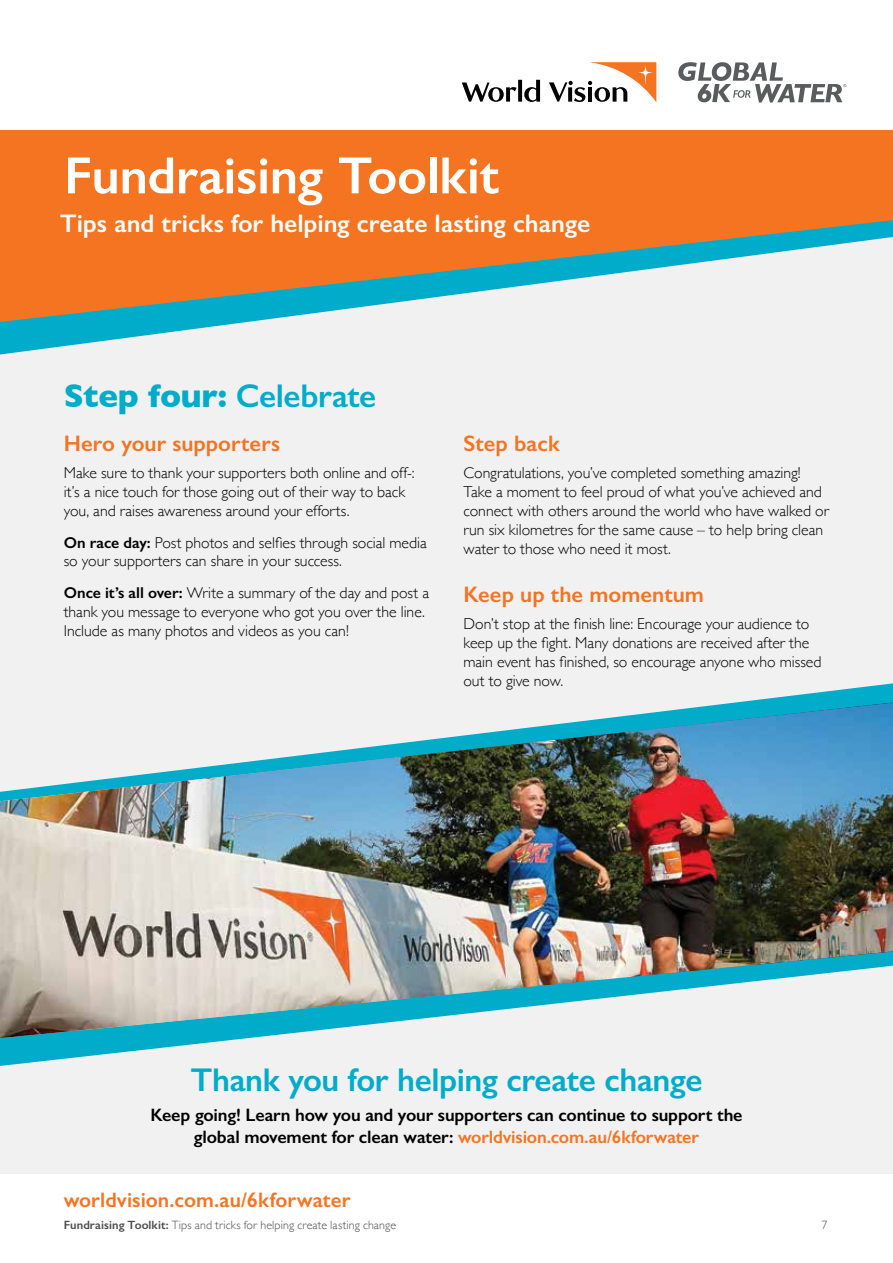
<style>
.page{position:relative;width:893px;height:1263px;background:#fff}
.page>*{position:absolute;margin:0;border:0;box-sizing:border-box;transform-origin:0 0}
.t1{font:600 52.5px "Gill Sans";letter-spacing:-.005em;color:#fff}
.t2{font:600 33px "Gill Sans";letter-spacing:-.015em;color:#00acca}
.t3{font:700 33px "Gill Sans";letter-spacing:-.01em;color:#00acca}
.t4{font:600 25.5px "Gill Sans";color:#fff}
.t5{font:600 22.5px "Gill Sans";color:#f47421}
.t6{font:600 21px "Gill Sans";color:#f47421}
.t7{font:600 18px/21.6px "Gill Sans";letter-spacing:-.01em;color:#000;text-align:center}
.t8{font:300 15.75px/18.9px "Gill Sans";color:#000}
.t9{font:300 12px "Gill Sans";letter-spacing:.01em;color:#4d4d4f}
.s1{font-weight:600}
.s2{color:#f47421}
</style>
<div class="page">
<div style="left:0;top:130px;width:893px;height:1044px;background:#f1f1f2"></div>
<svg style="left:0;top:323px;width:239px;height:32px"></svg>
<svg style="left:0;top:130px;width:893px;height:193px;fill:#f47421"></svg>
<svg style="left:462px;top:62px;width:194px;height:40px"></svg>
<svg style="left:678px;top:62px;width:168px;height:41px"></svg>
<svg style="left:0;top:683px;width:893px;height:383px"></svg>
<img style="left:0;top:702px;width:893px;height:336px">
<h1 class="t1" style="left:64px;top:144px;width:436px">Fundraising Toolkit</h1>
<h3 class="t4" style="left:60px;top:208px;width:532px">Tips and tricks for helping create lasting change</h3>
<h2 class="t3" style="left:64px;top:369px;width:314px">Step four: <span class="s1">Celebrate</span></h2>
<h3 class="t5" style="left:64px;top:429px;width:218px">Hero your supporters</h3>
<p class="t8" style="left:64px;top:463px;width:352px">Make sure to thank your supporters both online and off-: it’s a nice touch for those going out of their way to back you, and raises awareness around your efforts.</p>
<p class="t8" style="left:64px;top:532px;width:364px"><span class="s1">On race day:</span> Post photos and selfies through social media so your supporters can share in your success.</p>
<p class="t8" style="left:64px;top:583px;width:367px"><span class="s1">Once it’s all over:</span> Write a summary of the day and post a thank you message to everyone who got you over the line.<br>Include as many photos and videos as you can!</p>
<h3 class="t5" style="left:463px;top:429px;width:98px">Step back</h3>
<p class="t8" style="left:463px;top:463px;width:367px">Congratulations, you’ve completed something amazing!<br>Take a moment to feel proud of what you’ve achieved and connect with others around the world who have walked or run six kilometres for the same cause – to help bring clean water to those who need it most.</p>
<h3 class="t5" style="left:463px;top:581px;width:242px">Keep up the momentum</h3>
<p class="t8" style="left:463px;top:614px;width:359px">Don’t stop at the finish line: Encourage your audience to keep up the fight. Many donations are received after the main event has finished, so encourage anyone who missed out to give now.</p>
<h2 class="t2" style="left:191px;top:1060px;width:513px">Thank you for helping create change</h2>
<p class="t7" style="left:150px;top:1104px;width:594px">Keep going! Learn how you and your supporters can continue to support the global movement for clean water: <span class="s2">worldvision.com.au/6kforwater</span></p>
<h3 class="t6" style="left:64px;top:1187px;width:288px">worldvision.com.au/6kforwater</h3>
<p class="t9" style="left:64px;top:1215px;width:334px"><span class="s1">Fundraising Toolkit:</span> Tips and tricks for helping create lasting change</p>
<p class="t9" style="left:821px;top:1215px;width:7px">7</p>
</div>
